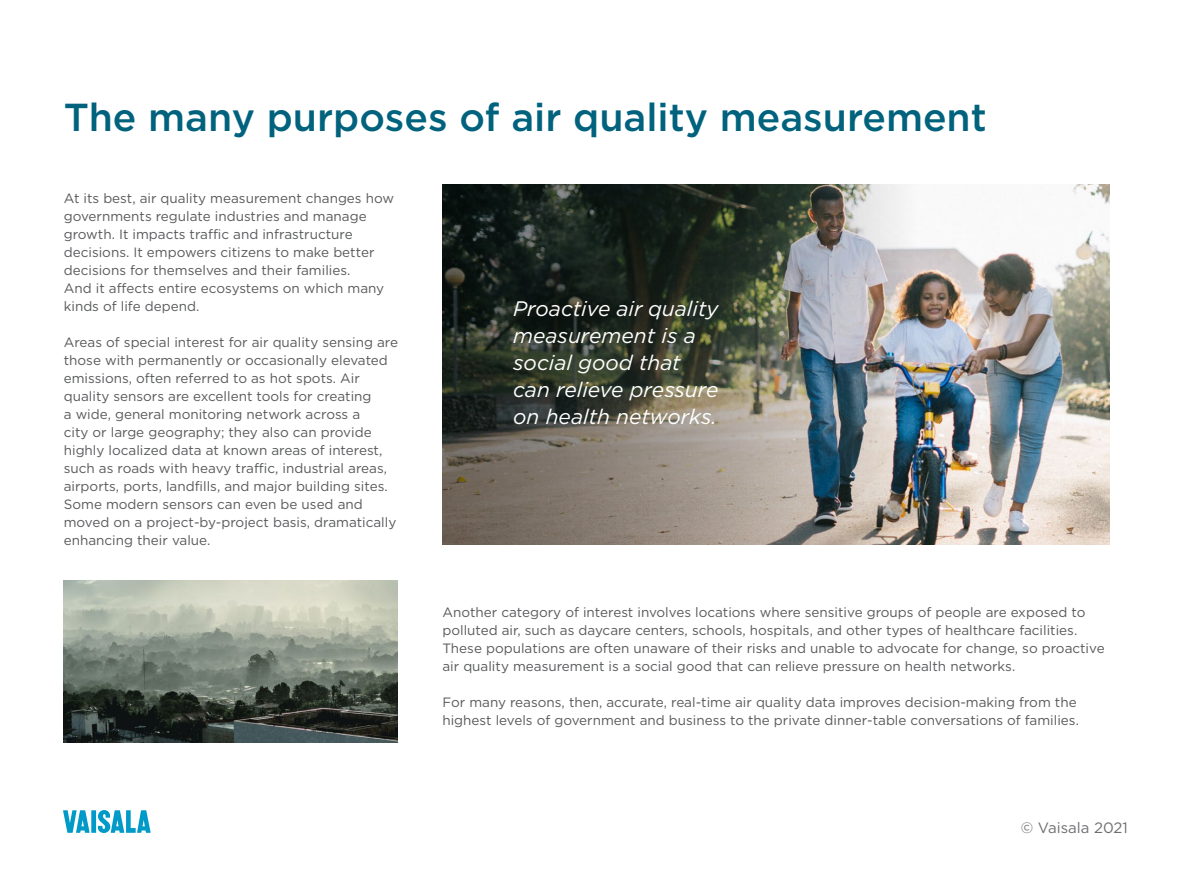
<style>
.page{position:relative;width:1191px;height:893px;background:#fff}
.page>*{position:absolute;margin:0;border:0;box-sizing:border-box;transform-origin:0 0}
.t1{font:500 39px "Gotham";color:#00627d}
.t2{font:italic 21px/27px "Gotham";color:#fff}
.t3{font:15px "Gotham";color:#6d6e71}
.t4{font:13.5px/18px "Gotham";color:#58595b}
</style>
<div class="page">
<svg style="left:63px;top:810px;width:27px;height:23px"></svg>
<div style="left:91px;top:810px;width:5px;height:23px;background:#009ac8"></div>
<svg style="left:98px;top:810px;width:53px;height:23px"></svg>
<img style="left:442px;top:185px;width:668px;height:360px">
<img style="left:63px;top:581px;width:335px;height:162px">
<h1 class="t1" style="left:64px;top:91px;width:924px">The many purposes of air quality measurement</h1>
<p class="t4" style="left:64px;top:188px;width:332px">At its best, air quality measurement changes how governments regulate industries and manage growth. It impacts traffic and infrastructure decisions. It empowers citizens to make better decisions for themselves and their families.<br>And it affects entire ecosystems on which many kinds of life depend.</p>
<p class="t4" style="left:64px;top:332px;width:336px">Areas of special interest for air quality sensing are those with permanently or occasionally elevated emissions, often referred to as hot spots. Air quality sensors are excellent tools for creating<br>a wide, general monitoring network across a<br>city or large geography; they also can provide highly localized data at known areas of interest, such as roads with heavy traffic, industrial areas, airports, ports, landfills, and major building sites.<br>Some modern sensors can even be used and moved on a project-by-project basis, dramatically enhancing their value.</p>
<h2 class="t2" style="left:513px;top:295px;width:207px">Proactive air quality measurement is a social good that can relieve pressure on health networks.</h2>
<p class="t4" style="left:442px;top:602px;width:664px">Another category of interest involves locations where sensitive groups of people are exposed to polluted air, such as daycare centers, schools, hospitals, and other types of healthcare facilities.<br>These populations are often unaware of their risks and unable to advocate for change, so proactive air quality measurement is a social good that can relieve pressure on health networks.</p>
<p class="t4" style="left:442px;top:692px;width:638px">For many reasons, then, accurate, real-time air quality data improves decision-making from the highest levels of government and business to the private dinner-table conversations of families.</p>
<p class="t3" style="left:1021px;top:818px;width:108px">© Vaisala 2021</p>
</div>
